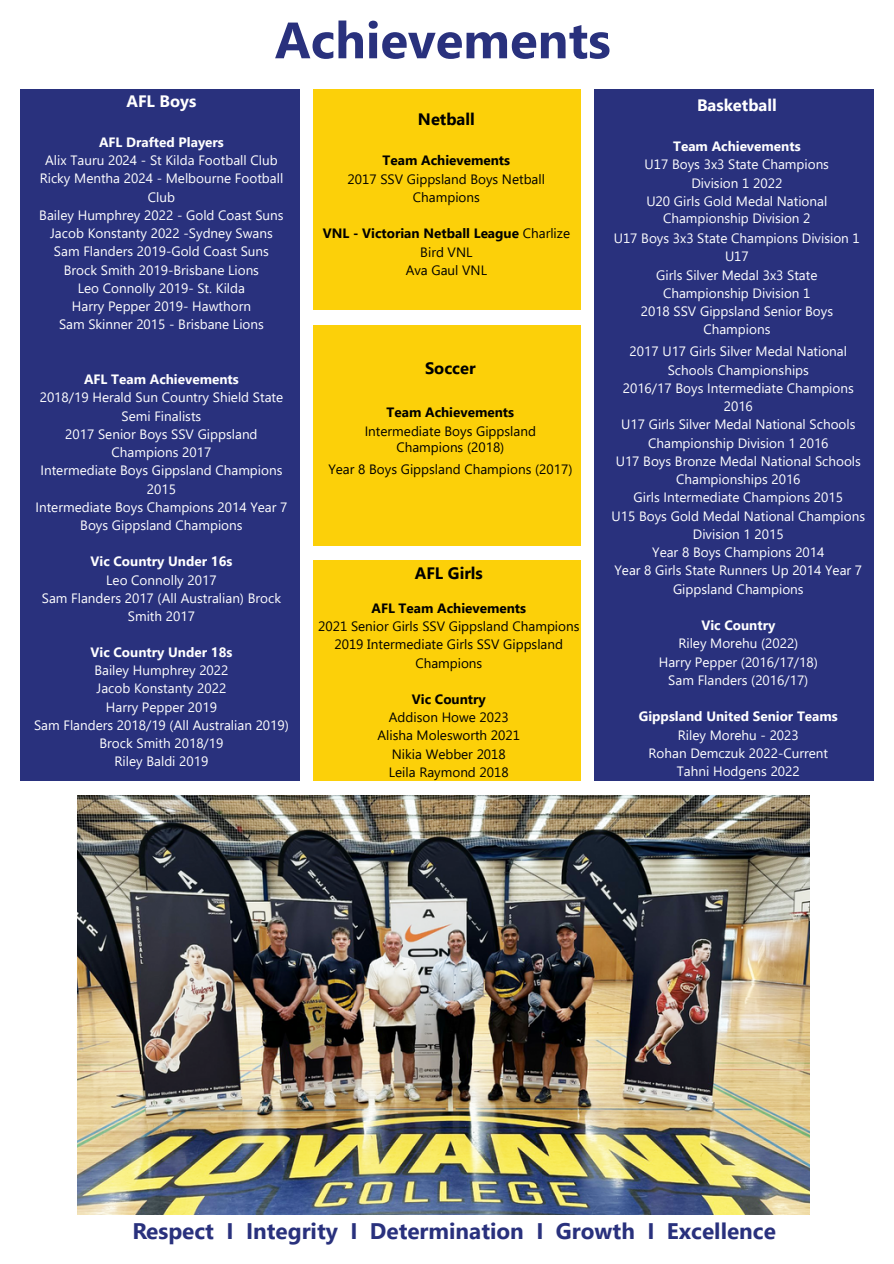
<style>
.page{position:relative;width:894px;height:1264px;background:#fff}
.page>*{position:absolute;margin:0;border:0;box-sizing:border-box;transform-origin:0 0}
.t1{font:700 51px "Segoe UI";color:#29317d}
.t2{font:700 22.5px "Segoe UI";color:#29317d}
.t3{font:700 16.5px "Segoe UI";color:#000}
.t4{font:700 16.5px "Segoe UI";color:#fff}
.t5{font:700 16.5px "Segoe UI";color:#fff}
.t6{font:700 16.5px "Segoe UI";color:#000}
.t7{font:13.5px/18.3px "Segoe UI";color:#fff;text-align:center}
.t8{font:13.5px/18.3px "Segoe UI";color:#000;text-align:center}
.t9{font:700 13.5px/18.3px "Segoe UI";color:#000;text-align:center}
.s1{font-weight:700}
.s2{font-weight:400}
</style>
<div class="page">
<div style="left:20px;top:89px;width:279px;height:692px;background:#29317d"></div>
<div style="left:593px;top:89px;width:280px;height:692px;background:#29317d"></div>
<div style="left:313px;top:89px;width:267px;height:220px;background:#fcd009"></div>
<div style="left:313px;top:325px;width:267px;height:220px;background:#fcd009"></div>
<div style="left:313px;top:561px;width:267px;height:220px;background:#fcd009"></div>
<img style="left:78px;top:795px;width:731px;height:419px">
<p class="t1" style="left:275px;top:3px;width:337px">Achievements</p>
<p class="t5" style="left:126px;top:85px;width:71px">AFL Boys</p>
<p class="t7" style="left:39px;top:132px;width:246px"><span class="s1">AFL Drafted Players<br></span>Alix Tauru 2024 - St Kilda Football Club<br>Ricky Mentha 2024 - Melbourne Football<br>Club<br>Bailey Humphrey 2022 - Gold Coast Suns<br>Jacob Konstanty 2022 -Sydney Swans<br>Sam Flanders 2019-Gold Coast Suns<br>Brock Smith 2019-Brisbane Lions<br>Leo Connolly 2019- St. Kilda<br>Harry Pepper 2019- Hawthorn<br>Sam Skinner 2015 - Brisbane Lions</p>
<p class="t7" style="left:35px;top:369px;width:253px"><span class="s1">AFL Team Achievements<br></span>2018/19 Herald Sun Country Shield State<br>Semi Finalists<br>2017 Senior Boys SSV Gippsland<br>Champions 2017<br>Intermediate Boys Gippsland Champions<br>2015<br>Intermediate Boys Champions 2014 Year 7<br>Boys Gippsland Champions</p>
<p class="t7" style="left:42px;top:551px;width:241px"><span class="s1">Vic Country Under 16s<br></span>Leo Connolly 2017<br>Sam Flanders 2017 (All Australian) Brock<br>Smith 2017</p>
<p class="t7" style="left:34px;top:642px;width:256px"><span class="s1">Vic Country Under 18s<br></span>Bailey Humphrey 2022<br>Jacob Konstanty 2022<br>Harry Pepper 2019<br>Sam Flanders 2018/19 (All Australian 2019)<br>Brock Smith 2018/19<br>Riley Baldi 2019</p>
<p class="t3" style="left:418px;top:108px;width:58px">Netball</p>
<p class="t8" style="left:347px;top:151px;width:199px"><span class="s1">Team Achievements<br></span>2017 SSV Gippsland Boys Netball<br>Champions</p>
<p class="t9" style="left:322px;top:223px;width:249px">VNL - Victorian Netball League <span class="s2">Charlize<br>Bird VNL<br>Ava Gaul VNL</span></p>
<p class="t6" style="left:425px;top:352px;width:52px">Soccer</p>
<p class="t8" style="left:364px;top:402px;width:173px"><span class="s1">Team Achievements<br></span>Intermediate Boys Gippsland</p>
<p class="t8" style="left:328px;top:434px;width:245px;line-height:22.6px">Champions (2018)<br>Year 8 Boys Gippsland Champions (2017)</p>
<p class="t3" style="left:414px;top:561px;width:70px">AFL Girls</p>
<p class="t8" style="left:318px;top:598px;width:263px"><span class="s1">AFL Team Achievements<br></span>2021 Senior Girls SSV Gippsland Champions<br>2019 Intermediate Girls SSV Gippsland<br>Champions</p>
<p class="t8" style="left:377px;top:689px;width:144px"><span class="s1">Vic Country<br></span>Addison Howe 2023<br>Alisha Molesworth 2021<br>Nikia Webber 2018<br>Leila Raymond 2018</p>
<p class="t4" style="left:696px;top:93px;width:81px">Basketball</p>
<p class="t7" style="left:644px;top:136px;width:186px"><span class="s1">Team Achievements<br></span>U17 Boys 3x3 State Champions<br>Division 1 2022<br>U20 Girls Gold Medal National</p>
<p class="t7" style="left:613px;top:207px;width:247px;line-height:20.5px">Championship Division 2<br>U17 Boys 3x3 State Champions Division 1</p>
<p class="t7" style="left:640px;top:246px;width:194px">U17<br>Girls Silver Medal 3x3 State<br>Championship Division 1<br>2018 SSV Gippsland Senior Boys<br>Champions</p>
<p class="t7" style="left:611px;top:341px;width:255px">2017 U17 Girls Silver Medal National<br>Schools Championships<br>2016/17 Boys Intermediate Champions<br>2016<br>U17 Girls Silver Medal National Schools<br>Championship Division 1 2016<br>U17 Boys Bronze Medal National Schools<br>Championships 2016<br>Girls Intermediate Champions 2015<br>U15 Boys Gold Medal National Champions<br>Division 1 2015<br>Year 8 Boys Champions 2014<br>Year 8 Girls State Runners Up 2014 Year 7<br>Gippsland Champions</p>
<p class="t7" style="left:658px;top:615px;width:160px"><span class="s1">Vic Country<br></span>Riley Morehu (2022)<br>Harry Pepper (2016/17/18)<br>Sam Flanders (2016/17)</p>
<p class="t7" style="left:638px;top:706px;width:200px"><span class="s1">Gippsland United Senior Teams<br></span>Riley Morehu - 2023<br>Rohan Demczuk 2022-Current<br>Tahni Hodgens 2022</p>
<h2 class="t2" style="left:133px;top:1209px;width:644px">Respect I Integrity I Determination I Growth I Excellence</h2>
</div>
